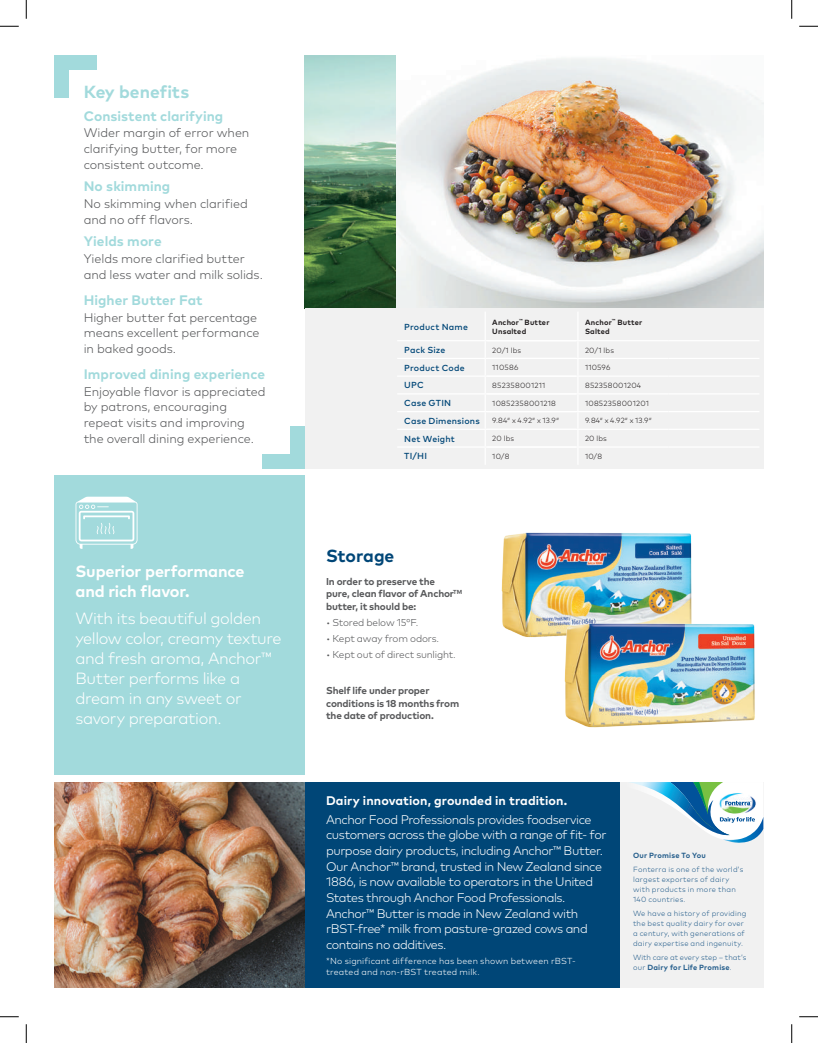
<style>
.page{position:relative;width:818px;height:1043px;background:#fff}
.page>*{position:absolute;margin:0;border:0;box-sizing:border-box;transform-origin:0 0}
.t1{font:700 17.5px "Mark OT";color:#a2dadc}
.t2{font:700 17.5px "Mark OT";letter-spacing:-.005em;color:#004677}
.t3{font:300 16.25px/20px "Mark OT";letter-spacing:-.025em;color:#fff}
.t4{font:700 16.25px/20px "Mark OT";letter-spacing:-.01em;color:#fff}
.t5{font:700 13.75px "Mark OT";letter-spacing:.005em;color:#a2dadc}
.t6{font:300 12.5px/15.6px "Mark OT";letter-spacing:-.035em;color:#fff}
.t7{font:300 12.5px/15.6px "Mark OT";letter-spacing:-.005em;color:#57585a}
.t8{font:700 12.5px "Mark OT";letter-spacing:.005em;color:#fff}
.t9{font:700 10px/12.5px "Mark OT";letter-spacing:-.015em;color:#57585a}
.t10{font:300 10px "Mark OT";letter-spacing:-.02em;color:#57585a}
.t11{font:300 8.75px/11.2px "Mark OT";letter-spacing:.02em;color:#fff}
.t12{font:500 8.75px "Mark OT";letter-spacing:.02em;color:#004677}
.t13{font:300 7.5px/10px "Mark OT";letter-spacing:.025em;color:#255e8c}
.t14{font:300 7.5px "Mark OT";letter-spacing:.03em;color:#231f20}
.t15{font:300 7.5px/10px "Mark OT";letter-spacing:.005em;color:#255e8c}
.t16{font:700 7.5px/9px "Mark OT";letter-spacing:.025em;color:#231f20}
.t17{font:700 7.5px "Mark OT";letter-spacing:.025em;color:#255e8c}
.s1{font-weight:700}
</style>
<div class="page">
<img style="left:501px;top:532px;width:191px;height:105px">
<img style="left:546px;top:599px;width:209px;height:129px">
<div style="left:291px;top:426px;width:14px;height:42px;background:#a2dadc"></div>
<div style="left:262px;top:454px;width:43px;height:14px;background:#a2dadc"></div>
<img style="left:305px;top:55px;width:91px;height:253px">
<div style="left:262px;top:782px;width:357px;height:205px;background:#004677"></div>
<div style="left:619px;top:782px;width:144px;height:205px;background:#f1f1f1"></div>
<svg style="left:619px;top:782px;width:144px;height:64px"></svg>
<img style="left:396px;top:58px;width:367px;height:250px">
<div style="left:54px;top:475px;width:251px;height:300px;background:#a2dadc"></div>
<svg style="left:76px;top:496px;width:61px;height:53px"></svg>
<div style="left:54px;top:55px;width:14px;height:43px;background:#a2dadc"></div>
<div style="left:54px;top:55px;width:43px;height:14px;background:#a2dadc"></div>
<div style="left:305px;top:308px;width:458px;height:160px;background:#f1f1f1"></div>
<hr style="left:484px;top:311px;width:2px;height:29px;background:#fff">
<hr style="left:397px;top:340px;width:88px;height:1px;background:#fff">
<hr style="left:485px;top:340px;width:91px;height:1px;background:#fff">
<hr style="left:487px;top:340px;width:91px;height:1px;background:#fff">
<hr style="left:578px;top:340px;width:90px;height:1px;background:#fff">
<hr style="left:668px;top:340px;width:91px;height:1px;background:#fff">
<hr style="left:397px;top:358px;width:88px;height:1px;background:#fff">
<hr style="left:485px;top:358px;width:91px;height:1px;background:#fff">
<hr style="left:487px;top:358px;width:91px;height:1px;background:#fff">
<hr style="left:578px;top:358px;width:90px;height:1px;background:#fff">
<hr style="left:668px;top:358px;width:91px;height:1px;background:#fff">
<hr style="left:397px;top:375px;width:88px;height:2px;background:#fff">
<hr style="left:485px;top:375px;width:91px;height:2px;background:#fff">
<hr style="left:487px;top:375px;width:91px;height:2px;background:#fff">
<hr style="left:578px;top:375px;width:90px;height:2px;background:#fff">
<hr style="left:668px;top:375px;width:91px;height:2px;background:#fff">
<hr style="left:397px;top:393px;width:88px;height:1px;background:#fff">
<hr style="left:485px;top:393px;width:91px;height:1px;background:#fff">
<hr style="left:487px;top:393px;width:91px;height:1px;background:#fff">
<hr style="left:578px;top:393px;width:90px;height:1px;background:#fff">
<hr style="left:668px;top:393px;width:91px;height:1px;background:#fff">
<hr style="left:397px;top:411px;width:88px;height:1px;background:#fff">
<hr style="left:485px;top:411px;width:91px;height:1px;background:#fff">
<hr style="left:487px;top:411px;width:91px;height:1px;background:#fff">
<hr style="left:578px;top:411px;width:90px;height:1px;background:#fff">
<hr style="left:668px;top:411px;width:91px;height:1px;background:#fff">
<hr style="left:397px;top:428px;width:88px;height:2px;background:#fff">
<hr style="left:485px;top:428px;width:91px;height:2px;background:#fff">
<hr style="left:487px;top:428px;width:91px;height:2px;background:#fff">
<hr style="left:578px;top:428px;width:90px;height:2px;background:#fff">
<hr style="left:668px;top:428px;width:91px;height:2px;background:#fff">
<hr style="left:397px;top:446px;width:88px;height:1px;background:#fff">
<hr style="left:485px;top:446px;width:91px;height:1px;background:#fff">
<svg style="left:485px;top:342px;width:1px;height:122px"></svg>
<hr style="left:487px;top:446px;width:91px;height:1px;background:#fff">
<hr style="left:578px;top:446px;width:90px;height:1px;background:#fff">
<hr style="left:668px;top:446px;width:91px;height:1px;background:#fff">
<img style="left:54px;top:782px;width:251px;height:205px">
<svg style="left:0;top:25px;width:19px;height:2px"></svg>
<svg style="left:799px;top:25px;width:19px;height:2px"></svg>
<svg style="left:0;top:1016px;width:19px;height:1px"></svg>
<svg style="left:799px;top:1016px;width:19px;height:1px"></svg>
<svg style="left:25px;top:0;width:2px;height:19px"></svg>
<svg style="left:25px;top:1024px;width:2px;height:18px"></svg>
<svg style="left:791px;top:0;width:1px;height:19px"></svg>
<svg style="left:791px;top:1024px;width:1px;height:18px"></svg>
<h1 class="t1" style="left:84px;top:80px;width:107px">Key benefits</h1>
<p class="t5" style="left:84px;top:107px;width:141px">Consistent clarifying</p>
<p class="t7" style="left:84px;top:125px;width:167px">Wider margin of error when clarifying butter, for more consistent outcome.</p>
<p class="t5" style="left:84px;top:177px;width:88px">No skimming</p>
<p class="t7" style="left:84px;top:196px;width:166px">No skimming when clarified and no off flavors.</p>
<p class="t5" style="left:84px;top:232px;width:79px">Yields more</p>
<p class="t7" style="left:84px;top:251px;width:181px">Yields more clarified butter and less water and milk solids.</p>
<p class="t5" style="left:84px;top:291px;width:120px">Higher Butter Fat</p>
<p class="t7" style="left:84px;top:309px;width:177px">Higher butter fat percentage means excellent performance in baked goods.</p>
<p class="t5" style="left:84px;top:365px;width:183px">Improved dining experience</p>
<p class="t7" style="left:84px;top:383px;width:183px">Enjoyable flavor is appreciated by patrons, encouraging repeat visits and improving the overall dining experience.</p>
<h2 class="t4" style="left:76px;top:561px;width:170px">Superior performance and rich flavor.</h2>
<h2 class="t3" style="left:76px;top:608px;width:207px">With its beautiful golden yellow color, creamy texture and fresh aroma, Anchor™<br>Butter performs like a dream in any sweet or savory preparation.</h2>
<p class="t12" style="left:404px;top:321px;width:65px">Product Name</p>
<p class="t16" style="left:492px;top:317px;width:59px">Anchor<sup>™</sup> Butter<br>Unsalted</p>
<p class="t16" style="left:585px;top:317px;width:59px">Anchor<sup>™</sup> Butter<br>Salted</p>
<p class="t12" style="left:404px;top:344px;width:43px">Pack Size</p>
<p class="t14" style="left:492px;top:345px;width:30px">20/1 lbs</p>
<p class="t14" style="left:585px;top:345px;width:30px">20/1 lbs</p>
<p class="t12" style="left:404px;top:362px;width:62px">Product Code</p>
<p class="t14" style="left:492px;top:363px;width:28px">110586</p>
<p class="t14" style="left:585px;top:363px;width:27px">110596</p>
<p class="t12" style="left:404px;top:380px;width:21px">UPC</p>
<p class="t14" style="left:492px;top:381px;width:55px">852358001211</p>
<p class="t14" style="left:585px;top:381px;width:58px">852358001204</p>
<p class="t12" style="left:404px;top:397px;width:48px">Case GTIN</p>
<p class="t14" style="left:492px;top:398px;width:65px">10852358001218</p>
<p class="t14" style="left:585px;top:398px;width:66px">10852358001201</p>
<p class="t12" style="left:404px;top:415px;width:77px">Case Dimensions</p>
<p class="t14" style="left:492px;top:416px;width:68px">9.84″ x 4.92″ x 13.9″</p>
<p class="t14" style="left:585px;top:416px;width:68px">9.84″ x 4.92″ x 13.9″</p>
<p class="t12" style="left:404px;top:433px;width:52px">Net Weight</p>
<p class="t14" style="left:492px;top:434px;width:23px">20 lbs</p>
<p class="t14" style="left:585px;top:434px;width:23px">20 lbs</p>
<p class="t12" style="left:404px;top:450px;width:24px">TI/HI</p>
<p class="t14" style="left:492px;top:452px;width:19px">10/8</p>
<p class="t14" style="left:585px;top:452px;width:19px">10/8</p>
<h1 class="t2" style="left:326px;top:544px;width:70px">Storage</h1>
<p class="t9" style="left:326px;top:574px;width:138px">In order to preserve the<br>pure, clean flavor of Anchor<sup>TM </sup>butter, it should be:</p>
<p class="t10" style="left:326px;top:616px;width:94px">• Stored below 15°F.</p>
<p class="t10" style="left:326px;top:632px;width:115px">• Kept away from odors.</p>
<p class="t10" style="left:326px;top:648px;width:131px">• Kept out of direct sunlight.</p>
<p class="t9" style="left:326px;top:684px;width:135px">Shelf life under proper conditions is 18 months from the date of production.</p>
<p class="t8" style="left:326px;top:792px;width:242px">Dairy innovation, grounded in tradition.</p>
<p class="t6" style="left:326px;top:811px;width:282px">Anchor Food Professionals provides foodservice customers across the globe with a range of fit- for purpose dairy products, including Anchor™ Butter.<br>Our Anchor™ brand, trusted in New Zealand since 1886, is now available to operators in the United States through Anchor Food Professionals.<br>Anchor™ Butter is made in New Zealand with rBST-free* milk from pasture-grazed cows and contains no additives.</p>
<p class="t11" style="left:326px;top:954px;width:251px">*No significant difference has been shown between rBST&shy;treated and non-rBST treated milk.</p>
<p class="t17" style="left:633px;top:850px;width:74px">Our Promise To You</p>
<p class="t13" style="left:633px;top:864px;width:112px">Fonterra is one of the world’s largest exporters of dairy with products in more than<br>140 countries.</p>
<p class="t13" style="left:633px;top:908px;width:115px">We have a history of providing the best quality dairy for over a century, with generations of dairy expertise and ingenuity.</p>
<p class="t15" style="left:633px;top:952px;width:115px">With care at every step – that’s our <span class="s1">Dairy for Life Promise</span>.</p>
</div>
